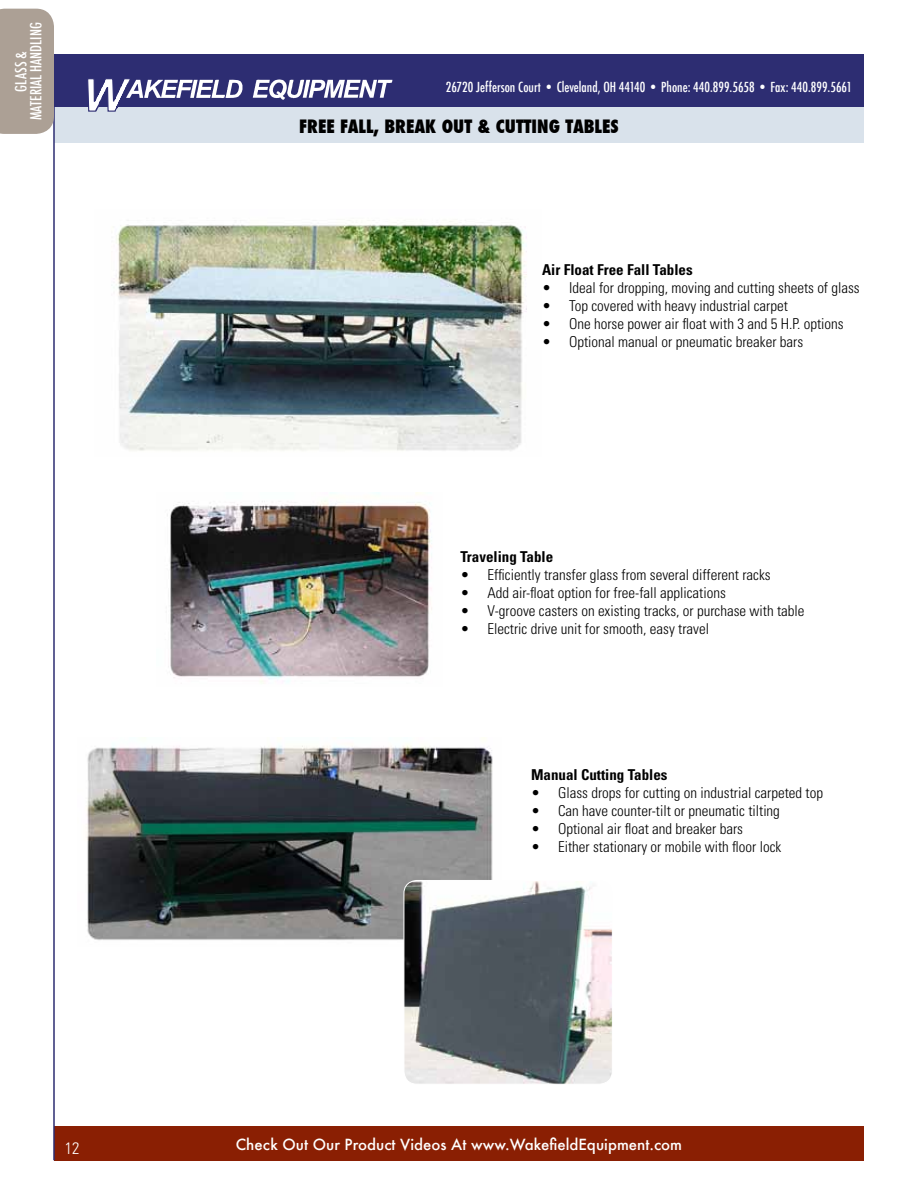
<style>
.page{position:relative;width:918px;height:1188px;background:#fff}
.page>*{position:absolute;margin:0;border:0;box-sizing:border-box;transform-origin:0 0}
.t1{font:800 condensed 18px "Futura";color:#000}
.t2{font:300 condensed 16.5px "Univers";color:#fff}
.t3{font:300 condensed 15px "Univers";color:#000}
.t4{font:700 condensed 15px "Univers";color:#000}
.t5{font:500 15px "Futura";color:#fff}
.t6{font:500 condensed 15px/15px "Futura";color:#fff;text-align:center}
.t7{font:500 condensed 13.5px "Futura";color:#fff}
</style>
<div class="page">
<div style="left:55px;top:90px;width:809px;height:52px;background:#d9e2eb"></div>
<div style="left:54px;top:1126px;width:809px;height:34px;background:#8a1f03"></div>
<div style="left:53px;top:55px;width:811px;height:52px;background:#2d2d72"></div>
<hr style="left:53px;top:55px;width:2px;height:1105px;background:#2d2d72">
<svg style="left:253px;top:79px;width:139px;height:21px"></svg>
<svg style="left:88px;top:79px;width:154px;height:33px"></svg>
<img style="left:167px;top:493px;width:265px;height:190px">
<img style="left:111px;top:220px;width:416px;height:231px">
<img style="left:86px;top:744px;width:407px;height:196px">
<img style="left:404px;top:880px;width:207px;height:202px">
<div style="left:404px;top:880px;width:209px;height:204px;border:1px solid #fff;border-radius:13px"></div>
<div style="left:0;top:9px;width:54px;height:125px;background:#aca095"></div>
<p class="t6" style="left:14px;top:120px;width:99px;rotate:-90deg">GLASS &amp;<br>MATERIAL HANDLING</p>
<p class="t2" style="left:65px;top:1138px;width:16px">12</p>
<p class="t7" style="left:446px;top:79px;width:408px">26720 Jefferson Court • Cleveland, OH 44140 • Phone: 440.899.5658 • Fax: 440.899.5661</p>
<p class="t1" style="left:299px;top:114px;width:321px">FREE FALL, BREAK OUT &amp; CUTTING TABLES</p>
<p class="t4" style="left:542px;top:260px;width:152px">Air Float Free Fall Tables</p>
<p class="t3" style="left:542px;top:278px;width:319px">• Ideal for dropping, moving and cutting sheets of glass</p>
<p class="t3" style="left:542px;top:296px;width:247px">• Top covered with heavy industrial carpet</p>
<p class="t3" style="left:542px;top:314px;width:303px">• One horse power air float with 3 and 5 H.P. options</p>
<p class="t3" style="left:542px;top:332px;width:263px">• Optional manual or pneumatic breaker bars</p>
<p class="t4" style="left:460px;top:547px;width:94px">Traveling Table</p>
<p class="t3" style="left:460px;top:566px;width:312px">• Efficiently transfer glass from several different racks</p>
<p class="t3" style="left:460px;top:584px;width:267px">• Add air-float option for free-fall applications</p>
<p class="t3" style="left:460px;top:602px;width:346px">• V-groove casters on existing tracks, or purchase with table</p>
<p class="t3" style="left:460px;top:620px;width:250px">• Electric drive unit for smooth, easy travel</p>
<p class="t4" style="left:531px;top:765px;width:138px">Manual Cutting Tables</p>
<p class="t3" style="left:531px;top:784px;width:293px">• Glass drops for cutting on industrial carpeted top</p>
<p class="t3" style="left:531px;top:802px;width:250px">• Can have counter-tilt or pneumatic tilting</p>
<p class="t3" style="left:531px;top:820px;width:213px">• Optional air float and breaker bars</p>
<p class="t3" style="left:531px;top:838px;width:252px">• Either stationary or mobile with floor lock</p>
<p class="t5" style="left:236px;top:1134px;width:448px">Check Out Our Product Videos At www.WakefieldEquipment.com</p>
</div>
